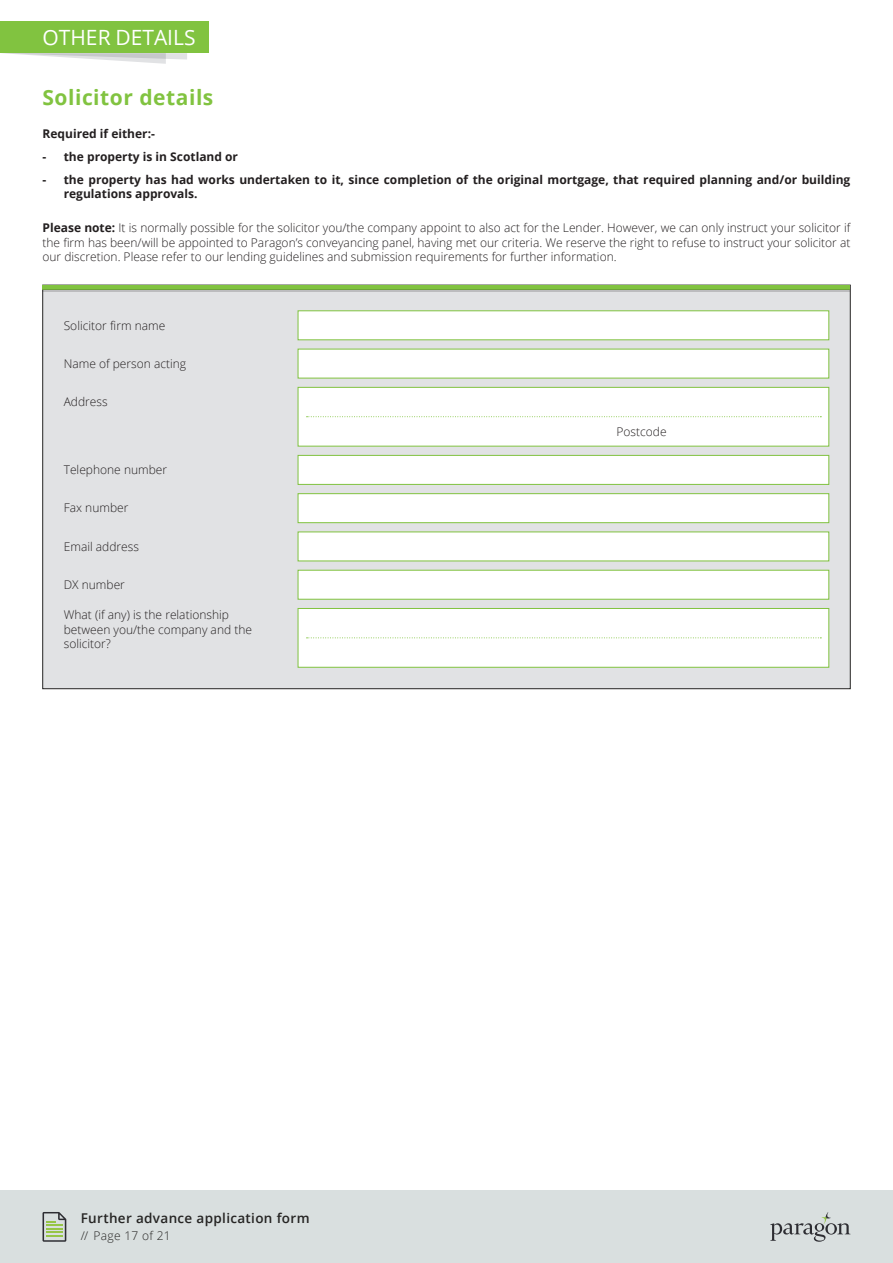
<style>
.page{position:relative;width:893px;height:1263px;background:#fff}
.page>*{position:absolute;margin:0;border:0;box-sizing:border-box;transform-origin:0 0}
.t1{font:700 21px "Open Sans";letter-spacing:.025em;color:#81c340}
.t2{font:21px "Open Sans";color:#fff}
.t3{font:600 13.5px "Open Sans";letter-spacing:.025em;color:#252423}
.t4{font:300 12px/14.4px "Open Sans";color:#231f20}
.t5{font:700 12px/14.4px "Open Sans";color:#231f20}
.t6{font:300 12px "Open Sans";letter-spacing:.025em;color:#252423}
.s1{font-weight:700}
</style>
<div class="page">
<div style="left:0;top:1191px;width:893px;height:72px;background:#d9dfdf"></div>
<svg style="left:43px;top:1212px;width:23px;height:30px"></svg>
<svg style="left:770px;top:1212px;width:80px;height:30px"></svg>
<div style="left:43px;top:285px;width:807px;height:404px;background:#e1e2e4;border:1px solid #252423"></div>
<hr style="left:43px;top:285px;width:807px;height:4px;background:#81c340">
<hr style="left:43px;top:289px;width:807px;height:2px;background:#252423">
<div style="left:298px;top:387px;width:531px;height:59px;background:#fff;border:1px solid #81c340"></div>
<svg style="left:307px;top:416px;width:514px;height:1px"></svg>
<div style="left:298px;top:608px;width:531px;height:60px;background:#fff;border:1px solid #81c340"></div>
<svg style="left:307px;top:637px;width:514px;height:1px"></svg>
<div style="left:298px;top:310px;width:531px;height:30px;background:#fff;border:1px solid #81c340"></div>
<div style="left:298px;top:349px;width:531px;height:29px;background:#fff"></div>
<div style="left:298px;top:455px;width:531px;height:30px;background:#fff;border:1px solid #81c340"></div>
<div style="left:298px;top:493px;width:531px;height:30px;background:#fff;border:1px solid #81c340"></div>
<div style="left:298px;top:531px;width:531px;height:30px;background:#fff"></div>
<div style="left:298px;top:570px;width:531px;height:30px;background:#fff;border:1px solid #81c340"></div>
<div style="left:0;top:21px;width:208px;height:32px;background:#81c340"></div>
<svg style="left:3px;top:53px;width:184px;height:11px"></svg>
<p class="t2" style="left:43px;top:23px;width:155px">OTHER DETAILS</p>
<p class="t1" style="left:43px;top:83px;width:172px">Solicitor details</p>
<p class="t5" style="left:43px;top:126px;width:114px">Required if either:-</p>
<p class="t5" style="left:43px;top:149px;width:197px">- the property is in Scotland or</p>
<p class="t5" style="left:64px;top:172px;width:788px;text-indent:-21px">- the property has had works undertaken to it, since completion of the original mortgage, that required planning and/or building regulations approvals.</p>
<p class="t4" style="left:43px;top:220px;width:809px;text-align:justify"><span class="s1">Please note:</span> It is normally possible for the solicitor you/the company appoint to also act for the Lender. However, we can only instruct your solicitor if the firm has been/will be appointed to Paragon’s conveyancing panel, having met our criteria. We reserve the right to refuse to instruct your solicitor at our discretion. Please refer to our lending guidelines and submission requirements for further information.</p>
<p class="t4" style="left:64px;top:318px;width:103px">Solicitor firm name</p>
<p class="t4" style="left:64px;top:356px;width:124px">Name of person acting</p>
<p class="t4" style="left:64px;top:394px;width:45px">Address</p>
<p class="t4" style="left:64px;top:462px;width:105px">Telephone number</p>
<p class="t4" style="left:64px;top:501px;width:66px">Fax number</p>
<p class="t4" style="left:64px;top:539px;width:77px">Email address</p>
<p class="t4" style="left:64px;top:577px;width:63px">DX number</p>
<p class="t4" style="left:64px;top:607px;width:190px">What (if any) is the relationship between you/the company and the solicitor?</p>
<p class="t3" style="left:81px;top:1209px;width:230px">Further advance application form</p>
<p class="t6" style="left:81px;top:1227px;width:91px">/// Page 17 of 21</p>
<p class="t4" style="left:617px;top:424px;width:52px">Postcode</p>
</div>
